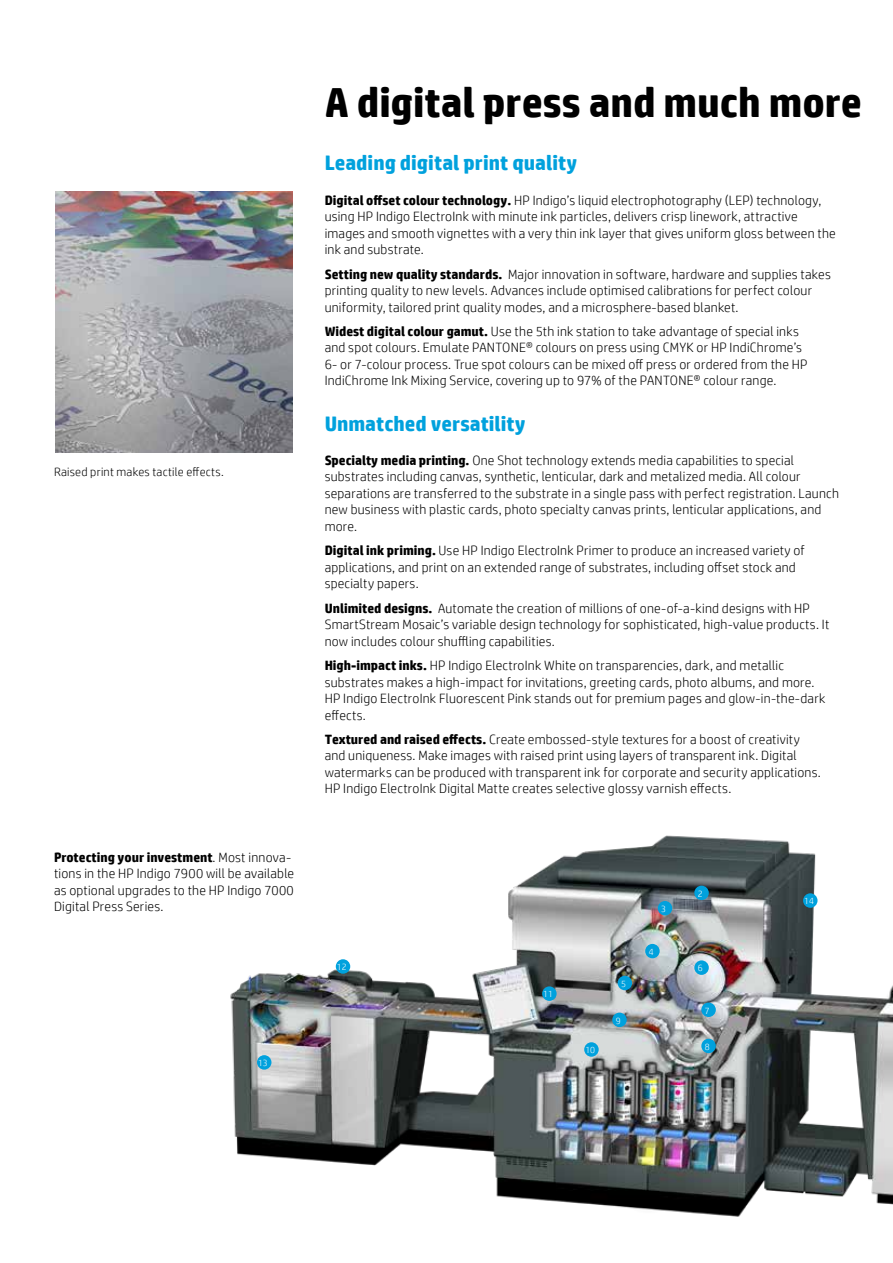
<style>
.page{position:relative;width:893px;height:1263px;background:#fff}
.page>*{position:absolute;margin:0;border:0;box-sizing:border-box;transform-origin:0 0}
.t1{font:700 42px "HP Simplified";color:#000}
.t2{font:700 21px "HP Simplified";color:#00a1dd}
.t3{font:300 13.5px/16.5px "HP Simplified";letter-spacing:.015em;color:#000}
.t4{font:300 12.15px "HP Simplified";letter-spacing:.02em;color:#000}
.t5{font:300 9.15px "HP Simplified";letter-spacing:-.01em;color:#fff}
.s1{font-weight:700}
</style>
<div class="page">
<img style="left:230px;top:835px;width:663px;height:382px">
<div style="left:645px;top:944px;width:15px;height:14px;background:#00a1dd;border-radius:50%"></div>
<div style="left:584px;top:1042px;width:15px;height:15px;background:#00a1dd;border-radius:50%"></div>
<div style="left:612px;top:1013px;width:15px;height:14px;background:#00a1dd;border-radius:50%"></div>
<div style="left:336px;top:959px;width:14px;height:15px;background:#00a1dd;border-radius:50%"></div>
<div style="left:618px;top:976px;width:14px;height:14px;background:#00a1dd;border-radius:50%"></div>
<div style="left:658px;top:901px;width:14px;height:14px;background:#00a1dd;border-radius:50%"></div>
<div style="left:694px;top:886px;width:15px;height:14px;background:#00a1dd;border-radius:50%"></div>
<div style="left:701px;top:1039px;width:15px;height:14px;background:#00a1dd;border-radius:50%"></div>
<div style="left:694px;top:960px;width:15px;height:15px;background:#00a1dd;border-radius:50%"></div>
<div style="left:701px;top:1002px;width:15px;height:15px;background:#00a1dd;border-radius:50%"></div>
<div style="left:803px;top:893px;width:14px;height:15px;background:#00a1dd;border-radius:50%"></div>
<div style="left:257px;top:1055px;width:14px;height:14px;background:#00a1dd;border-radius:50%"></div>
<div style="left:542px;top:986px;width:15px;height:15px;background:#00a1dd;border-radius:50%"></div>
<img style="left:56px;top:192px;width:236px;height:260px">
<p class="t4" style="left:54px;top:465px;width:171px">Raised print makes tactile effects.</p>
<p class="t3" style="left:54px;top:848px;width:242px"><span class="s1">Protecting your investment</span>. Most innova&shy;tions in the HP Indigo 7900 will be available as optional upgrades to the HP Indigo 7000<br>Digital Press Series.</p>
<p class="t5" style="left:258px;top:1058px;width:11px">13</p>
<h1 class="t1" style="left:325px;top:78px;width:539px">A digital press and much more</h1>
<h2 class="t2" style="left:325px;top:151px;width:254px">Leading digital print quality</h2>
<p class="t3" style="left:325px;top:191px;width:513px"><span class="s1">Digital offset colour technology.</span> HP Indigo’s liquid electrophotography (LEP) technology, using HP Indigo ElectroInk with minute ink particles, delivers crisp linework, attractive images and smooth vignettes with a very thin ink layer that gives uniform gloss between the ink and substrate.</p>
<p class="t3" style="left:325px;top:265px;width:508px"><span class="s1">Setting new quality standards.</span> Major innovation in software, hardware and supplies takes printing quality to new levels. Advances include optimised calibrations for perfect colour uniformity, tailored print quality modes, and a microsphere-based blanket.</p>
<p class="t3" style="left:325px;top:323px;width:484px"><span class="s1">Widest digital colour gamut.</span> Use the 5th ink station to take advantage of special inks and spot colours. Emulate PANTONE® colours on press using CMYK or HP IndiChrome’s 6- or 7-colour process. True spot colours can be mixed off press or ordered from the HP IndiChrome Ink Mixing Service, covering up to 97% of the PANTONE® colour range.</p>
<h2 class="t2" style="left:325px;top:411px;width:202px">Unmatched versatility</h2>
<p class="t3" style="left:325px;top:452px;width:516px"><span class="s1">Specialty media printing.</span> One Shot technology extends media capabilities to special substrates including canvas, synthetic, lenticular, dark and metalized media. All colour separations are transferred to the substrate in a single pass with perfect registration. Launch new business with plastic cards, photo specialty canvas prints, lenticular applications, and more.</p>
<p class="t3" style="left:325px;top:542px;width:482px"><span class="s1">Digital ink priming.</span> Use HP Indigo ElectroInk Primer to produce an increased variety of applications, and print on an extended range of substrates, including offset stock and specialty papers.</p>
<p class="t3" style="left:325px;top:600px;width:506px"><span class="s1">Unlimited designs.</span> Automate the creation of millions of one-of-a-kind designs with HP<br>SmartStream Mosaic’s variable design technology for sophisticated, high-value products. It now includes colour shuffling capabilities.</p>
<p class="t3" style="left:325px;top:657px;width:502px"><span class="s1">High-impact inks.</span> HP Indigo ElectroInk White on transparencies, dark, and metallic substrates makes a high-impact for invitations, greeting cards, photo albums, and more.<br>HP Indigo ElectroInk Fluorescent Pink stands out for premium pages and glow-in-the-dark effects.</p>
<p class="t3" style="left:325px;top:731px;width:498px"><span class="s1">Textured and raised effects.</span> Create embossed-style textures for a boost of creativity and uniqueness. Make images with raised print using layers of transparent ink. Digital watermarks can be produced with transparent ink for corporate and security applications.<br>HP Indigo ElectroInk Digital Matte creates selective glossy varnish effects.</p>
<p class="t5" style="left:337px;top:962px;width:11px">12</p>
<p class="t5" style="left:543px;top:989px;width:11px">11</p>
<p class="t5" style="left:585px;top:1045px;width:11px">10</p>
<p class="t5" style="left:621px;top:978px;width:6px">5</p>
<p class="t5" style="left:616px;top:1015px;width:6px">9</p>
<p class="t5" style="left:661px;top:904px;width:6px">3</p>
<p class="t5" style="left:649px;top:946px;width:6px">4</p>
<p class="t5" style="left:698px;top:888px;width:6px">2</p>
<p class="t5" style="left:698px;top:963px;width:6px">6</p>
<p class="t5" style="left:705px;top:1005px;width:6px">7</p>
<p class="t5" style="left:705px;top:1041px;width:6px">8</p>
<p class="t5" style="left:804px;top:896px;width:11px">14</p>
</div>
